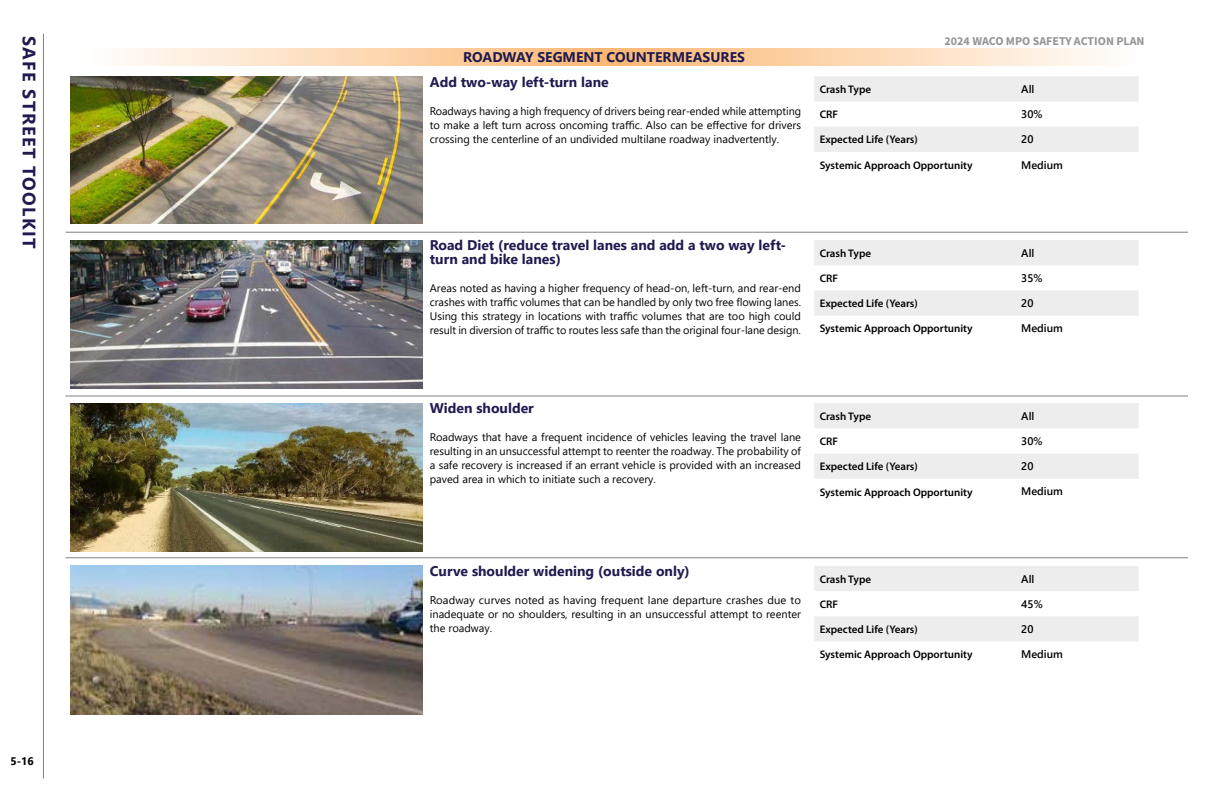
<style>
.page{position:relative;width:1224px;height:792px;background:#fff}
.page>*{position:absolute;margin:0;border:0;box-sizing:border-box;transform-origin:0 0}
.Title_on_side_18_pt{font:700 18px "Segoe UI";letter-spacing:.075em;color:#1f1a4f}
.Sub_Title_14_pt{font:700 14px/14px "Segoe UI";color:#1f1a4f}
.t1{font:12px "Source Sans Variable";color:#949598}
.Body_Text{font:11px/14px "Segoe UI";color:#000;text-align:justify}
.Body_Text_Semibold_11_pt{font:600 11px "Myriad Pro";color:#000}
.Body_Text_Semibold_11_pt-2{font:600 11px "Segoe UI";color:#000}
.t2{font:700 11px "Segoe UI";color:#000}
</style>
<div class="page">
<hr style="left:43px;top:34px;width:1px;height:744px;background:#7f8080">
<hr style="left:66px;top:232px;width:1122px;height:1px;background:#7f8080">
<hr style="left:66px;top:396px;width:1122px;height:1px;background:#7f8080">
<hr style="left:66px;top:558px;width:1122px;height:1px;background:#7f8080">
<img style="left:70px;top:76px;width:353px;height:147px">
<img style="left:70px;top:240px;width:353px;height:149px">
<img style="left:70px;top:403px;width:353px;height:149px">
<img style="left:70px;top:566px;width:353px;height:149px">
<div style="left:814px;top:240px;width:325px;height:25px;background:#ededed"></div>
<div style="left:814px;top:291px;width:325px;height:25px;background:#ededed"></div>
<div style="left:814px;top:403px;width:325px;height:25px;background:#ededed"></div>
<div style="left:814px;top:454px;width:325px;height:25px;background:#ededed"></div>
<div style="left:814px;top:566px;width:325px;height:25px;background:#ededed"></div>
<div style="left:814px;top:616px;width:325px;height:25px;background:#ededed"></div>
<div style="left:814px;top:76px;width:325px;height:25px;background:#ededed"></div>
<div style="left:814px;top:127px;width:325px;height:25px;background:#ededed"></div>
<svg style="left:121px;top:48px;width:984px;height:17px;background:#fcd8b3"></svg>
<p class="Title_on_side_18_pt" style="left:46px;top:36px;width:214px;rotate:90deg">SAFE STREET TOOLKIT</p>
<p class="t2" style="left:10px;top:751px;width:25px">5-16</p>
<p class="Sub_Title_14_pt" style="left:463px;top:49px;width:283px">ROADWAY SEGMENT COUNTERMEASURES</p>
<p class="Sub_Title_14_pt" style="left:430px;top:73px;width:180px">Add two-way left-turn lane</p>
<p class="Body_Text" style="left:430px;top:103px;width:373px">Roadways having a high frequency of drivers being rear-ended while attempting to make a left turn across oncoming traffic. Also can be effective for drivers crossing the centerline of an undivided multilane roadway inadvertently.</p>
<p class="t1" style="left:945px;top:34px;width:201px">2024 WACO MPO SAFETY ACTION PLAN</p>
<p class="Body_Text_Semibold_11_pt" style="left:820px;top:82px;width:53px">Crash Type</p>
<p class="Body_Text_Semibold_11_pt-2" style="left:1021px;top:79px;width:15px">All</p>
<p class="Body_Text_Semibold_11_pt" style="left:820px;top:108px;width:20px">CRF</p>
<p class="Body_Text_Semibold_11_pt-2" style="left:1021px;top:104px;width:23px">30%</p>
<p class="Body_Text_Semibold_11_pt" style="left:820px;top:133px;width:100px">Expected Life (Years)</p>
<p class="Body_Text_Semibold_11_pt-2" style="left:1021px;top:129px;width:14px">20</p>
<p class="Body_Text_Semibold_11_pt" style="left:820px;top:158px;width:154px">Systemic Approach Opportunity</p>
<p class="Body_Text_Semibold_11_pt-2" style="left:1021px;top:154px;width:43px">Medium</p>
<p class="Sub_Title_14_pt" style="left:430px;top:237px;width:358px">Road Diet (reduce travel lanes and add a two way left&shy;turn and bike lanes)</p>
<p class="Body_Text" style="left:430px;top:280px;width:373px">Areas noted as having a higher frequency of head-on, left-turn, and rear-end crashes with traffic volumes that can be handled by only two free flowing lanes.<br>Using this strategy in locations with traffic volumes that are too high could result in diversion of traffic to routes less safe than the original four-lane design.</p>
<p class="Body_Text_Semibold_11_pt" style="left:820px;top:246px;width:53px">Crash Type</p>
<p class="Body_Text_Semibold_11_pt-2" style="left:1021px;top:242px;width:15px">All</p>
<p class="Body_Text_Semibold_11_pt" style="left:820px;top:271px;width:20px">CRF</p>
<p class="Body_Text_Semibold_11_pt-2" style="left:1021px;top:268px;width:23px">35%</p>
<p class="Body_Text_Semibold_11_pt" style="left:820px;top:297px;width:100px">Expected Life (Years)</p>
<p class="Body_Text_Semibold_11_pt-2" style="left:1021px;top:293px;width:14px">20</p>
<p class="Body_Text_Semibold_11_pt" style="left:820px;top:322px;width:154px">Systemic Approach Opportunity</p>
<p class="Body_Text_Semibold_11_pt-2" style="left:1021px;top:318px;width:43px">Medium</p>
<p class="Sub_Title_14_pt" style="left:430px;top:400px;width:106px">Widen shoulder</p>
<p class="Body_Text" style="left:430px;top:430px;width:373px">Roadways that have a frequent incidence of vehicles leaving the travel lane resulting in an unsuccessful attempt to reenter the roadway. The probability of a safe recovery is increased if an errant vehicle is provided with an increased paved area in which to initiate such a recovery.</p>
<p class="Body_Text_Semibold_11_pt" style="left:820px;top:409px;width:53px">Crash Type</p>
<p class="Body_Text_Semibold_11_pt-2" style="left:1021px;top:406px;width:15px">All</p>
<p class="Body_Text_Semibold_11_pt" style="left:820px;top:434px;width:20px">CRF</p>
<p class="Body_Text_Semibold_11_pt-2" style="left:1021px;top:431px;width:23px">30%</p>
<p class="Body_Text_Semibold_11_pt" style="left:820px;top:460px;width:100px">Expected Life (Years)</p>
<p class="Body_Text_Semibold_11_pt-2" style="left:1021px;top:456px;width:14px">20</p>
<p class="Body_Text_Semibold_11_pt" style="left:820px;top:485px;width:154px">Systemic Approach Opportunity</p>
<p class="Body_Text_Semibold_11_pt-2" style="left:1021px;top:481px;width:43px">Medium</p>
<p class="Sub_Title_14_pt" style="left:430px;top:563px;width:261px">Curve shoulder widening (outside only)</p>
<p class="Body_Text" style="left:430px;top:592px;width:373px">Roadway curves noted as having frequent lane departure crashes due to inadequate or no shoulders, resulting in an unsuccessful attempt to reenter the roadway.</p>
<p class="Body_Text_Semibold_11_pt" style="left:820px;top:572px;width:53px">Crash Type</p>
<p class="Body_Text_Semibold_11_pt-2" style="left:1021px;top:568px;width:15px">All</p>
<p class="Body_Text_Semibold_11_pt" style="left:820px;top:597px;width:20px">CRF</p>
<p class="Body_Text_Semibold_11_pt-2" style="left:1021px;top:593px;width:23px">45%</p>
<p class="Body_Text_Semibold_11_pt" style="left:820px;top:622px;width:100px">Expected Life (Years)</p>
<p class="Body_Text_Semibold_11_pt-2" style="left:1021px;top:619px;width:14px">20</p>
<p class="Body_Text_Semibold_11_pt" style="left:820px;top:648px;width:154px">Systemic Approach Opportunity</p>
<p class="Body_Text_Semibold_11_pt-2" style="left:1021px;top:644px;width:43px">Medium</p>
</div>
